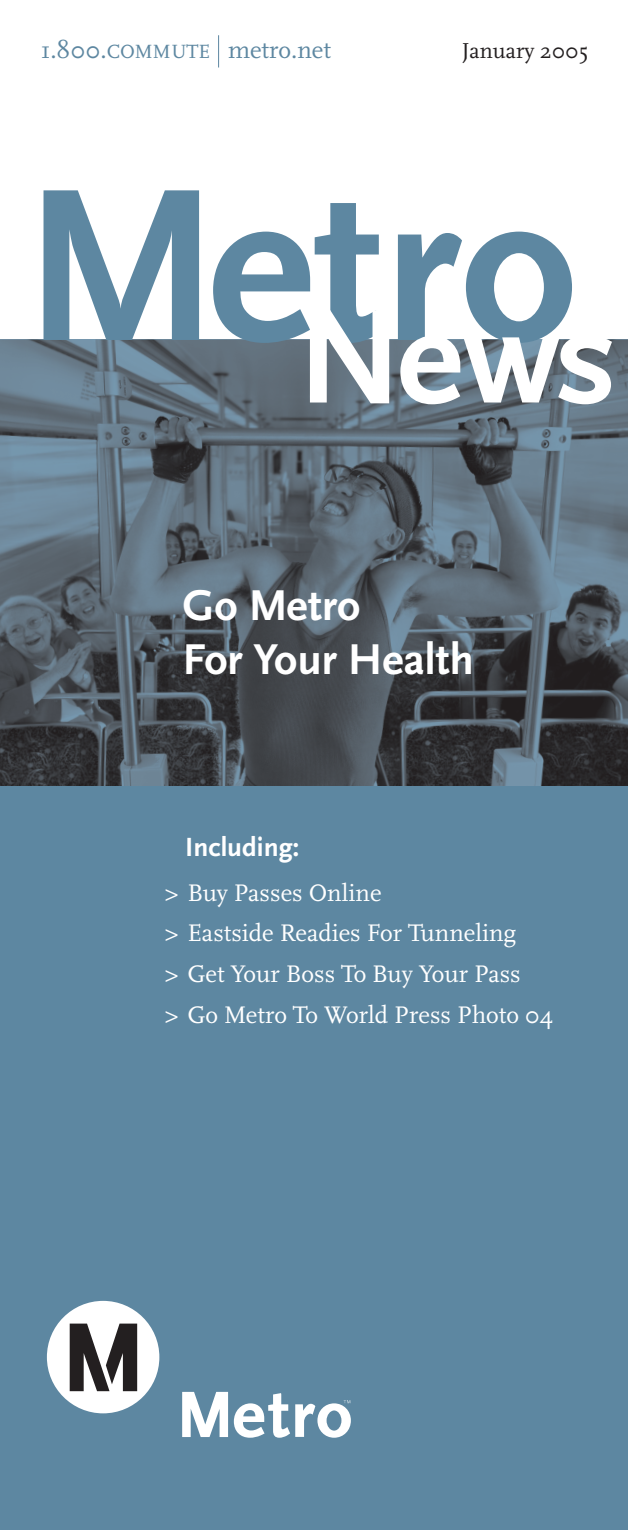
<style>
.page{position:relative;width:628px;height:1530px;background:#fff}
.page>*{position:absolute;margin:0;border:0;box-sizing:border-box;transform-origin:0 0}
.t1{font:700 226.75px "Scala Sans";color:#5d87a1}
.t2{font:700 140px "Scala Sans";color:#fff}
.t3{font:700 45px/54px "Scala Sans";color:#fff}
.t4{font:700 27.5px "Scala Sans";color:#fff}
.t5{font:25px/40.8px "Scala";color:#fff}
.t6{font:25px "Scala";color:#5d87a1}
.t7{font:22.5px "Scala";color:#231f20}
.s1{font-size:20px}
</style>
<div class="page">
<img style="left:0;top:340px;width:628px;height:446px">
<hr style="left:218px;top:35px;width:1px;height:33px;background:#5d87a1">
<div style="left:0;top:786px;width:628px;height:744px;background:#5d87a1"></div>
<div style="left:47px;top:1301px;width:112px;height:112px;background:#fff;border-radius:50%"></div>
<svg style="left:70px;top:1324px;width:67px;height:67px"></svg>
<svg style="left:182px;top:1392px;width:169px;height:46px"></svg>
<p class="t6" style="left:41px;top:40px;width:292px">1.800.<span class="s1">COMMUTE</span> metro.net</p>
<p class="t7" style="left:462px;top:42px;width:128px">January 2005</p>
<h1 class="t1" style="left:22px;top:180px;width:557px">Metro</h1>
<h2 class="t2" style="left:296px;top:304px;width:322px">News</h2>
<h3 class="t3" style="left:183px;top:582px;width:293px">Go Metro<br>For Your Health</h3>
<p class="t4" style="left:185px;top:836px;width:116px">Including:</p>
<p class="t5" style="left:165px;top:877px;width:390px">&gt; Buy Passes Online<br>&gt; Eastside Readies For Tunneling<br>&gt; Get Your Boss To Buy Your Pass<br>&gt; Go Metro To World Press Photo 04</p>
</div>
